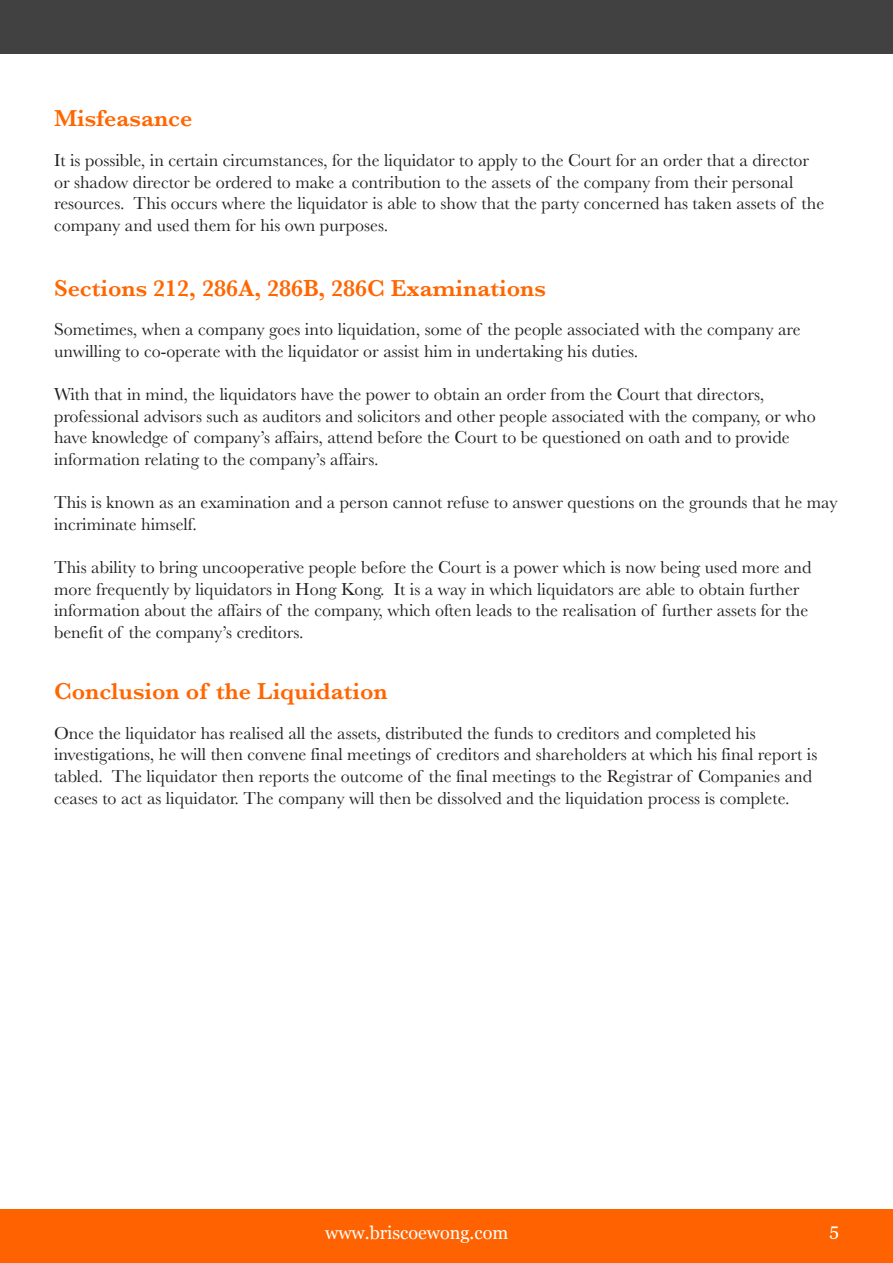
<style>
.page{position:relative;width:893px;height:1263px;background:#fff}
.page>*{position:absolute;margin:0;border:0;box-sizing:border-box;transform-origin:0 0}
.t1{font:600 24px "Baskerville";color:#f60}
.t2{font:18px/21.6px "Baskerville";color:#231f20}
.t3{font:18px "Georgia";color:#fff}
</style>
<div class="page">
<div style="left:0;top:1210px;width:893px;height:53px;background:#ff6301"></div>
<div style="left:0;top:0;width:893px;height:53px;background:#414141"></div>
<p class="t1" style="left:54px;top:102px;width:140px">Misfeasance</p>
<p class="t2" style="left:54px;top:150px;width:772px">It is possible, in certain circumstances, for the liquidator to apply to the Court for an order that a director or shadow director be ordered to make a contribution to the assets of the company from their personal resources. This occurs where the liquidator is able to show that the party concerned has taken assets of the company and used them for his own purposes.</p>
<p class="t1" style="left:54px;top:271px;width:493px">Sections 212, 286A, 286B, 286C Examinations</p>
<p class="t2" style="left:54px;top:319px;width:748px">Sometimes, when a company goes into liquidation, some of the people associated with the company are unwilling to co-operate with the liquidator or assist him in undertaking his duties.</p>
<p class="t2" style="left:54px;top:384px;width:763px">With that in mind, the liquidators have the power to obtain an order from the Court that directors, professional advisors such as auditors and solicitors and other people associated with the company, or who have knowledge of company’s affairs, attend before the Court to be questioned on oath and to provide information relating to the company’s affairs.</p>
<p class="t2" style="left:54px;top:492px;width:785px">This is known as an examination and a person cannot refuse to answer questions on the grounds that he may incriminate himself.</p>
<p class="t2" style="left:54px;top:556px;width:759px">This ability to bring uncooperative people before the Court is a power which is now being used more and more frequently by liquidators in Hong Kong. It is a way in which liquidators are able to obtain further information about the affairs of the company, which often leads to the realisation of further assets for the benefit of the company’s creditors.</p>
<p class="t1" style="left:54px;top:675px;width:335px">Conclusion of the Liquidation</p>
<p class="t2" style="left:54px;top:722px;width:765px">Once the liquidator has realised all the assets, distributed the funds to creditors and completed his investigations, he will then convene final meetings of creditors and shareholders at which his final report is tabled. The liquidator then reports the outcome of the final meetings to the Registrar of Companies and ceases to act as liquidator. The company will then be dissolved and the liquidation process is complete.</p>
<p class="t3" style="left:325px;top:1219px;width:185px">www.briscoewong.com</p>
<p class="t3" style="left:830px;top:1217px;width:11px">5</p>
</div>
